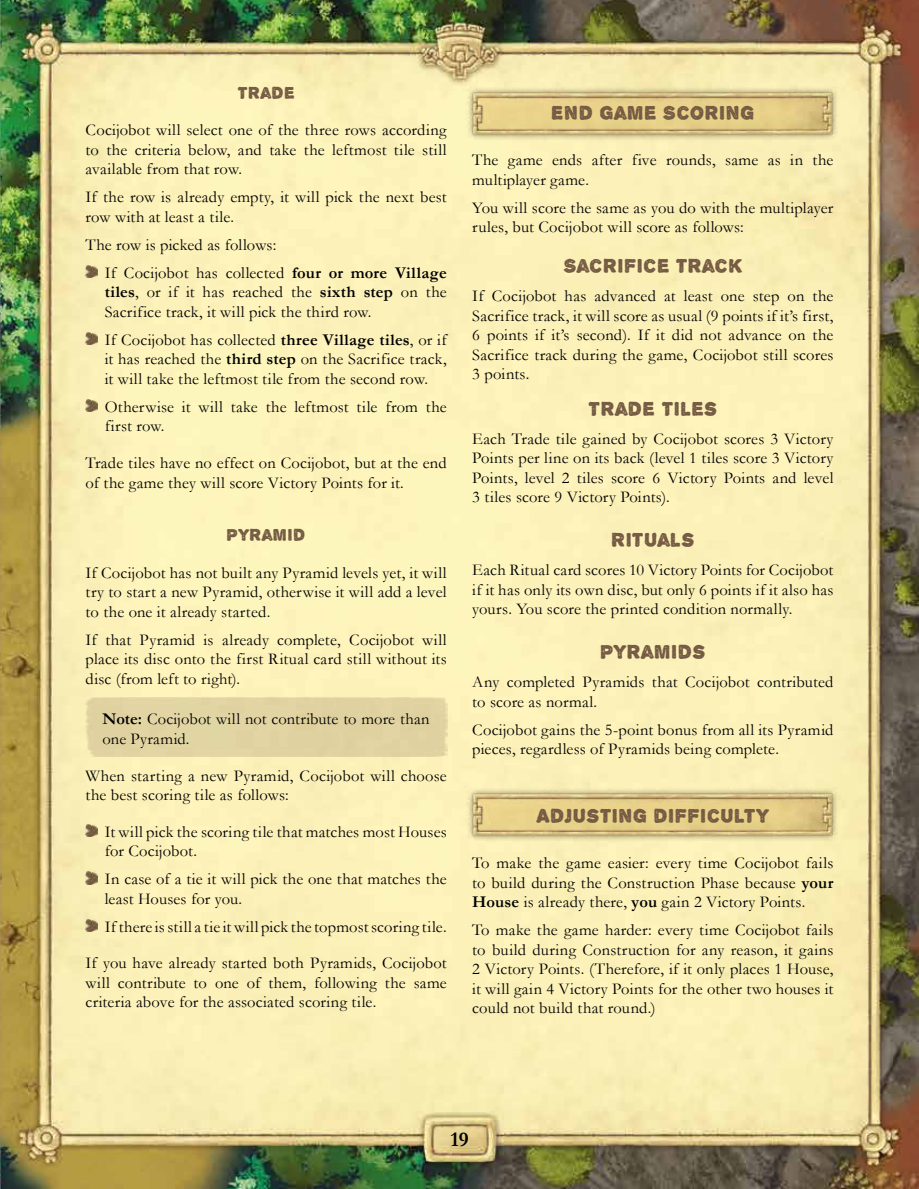
<style>
.page{position:relative;width:919px;height:1189px;background:#fff}
.page>*{position:absolute;margin:0;border:0;box-sizing:border-box;transform-origin:0 0}
.t1{font:21px "Alpha Echo";letter-spacing:.025em;color:#755b43}
.t2{font:700 21px "Garamond";color:#000}
.t3{font:18px "Alpha Echo";letter-spacing:.04em;color:#755b43}
.t4{font:16.5px/19.5px "Garamond";letter-spacing:.01em;color:#000}
.s1{font-weight:700}
</style>
<div class="page">
<img style="left:0;top:0;width:918px;height:1188px">
<svg style="left:85px;top:265px;width:12px;height:13px"></svg>
<svg style="left:85px;top:332px;width:12px;height:13px"></svg>
<svg style="left:85px;top:399px;width:12px;height:13px"></svg>
<div style="left:85px;top:697px;width:362px;height:59px;background:#e1d3a1"></div>
<svg style="left:85px;top:824px;width:12px;height:12px"></svg>
<svg style="left:85px;top:871px;width:12px;height:12px"></svg>
<svg style="left:85px;top:919px;width:12px;height:12px"></svg>
<img style="left:465px;top:85px;width:374px;height:57px">
<img style="left:465px;top:786px;width:374px;height:56px">
<p class="t3" style="left:237px;top:82px;width:59px">TRADE</p>
<p class="t4" style="left:85px;top:120px;width:362px;text-align:justify">Cocijobot will select one of the three rows according to the criteria below, and take the leftmost tile still available from that row.</p>
<p class="t4" style="left:85px;top:187px;width:362px">If the row is already empty, it will pick the next best row with at least a tile.</p>
<p class="t4" style="left:105px;top:230px;width:343px;line-height:28px;text-indent:-19px">The row is picked as follows:<br>If Cocijobot has collected <span class="s1">four or more Village</span></p>
<p class="t4" style="left:105px;top:282px;width:343px"><span class="s1">tiles</span>, or if it has reached the <span class="s1">sixth step</span> on the<br>Sacrifice track, it will pick the third row.</p>
<p class="t4" style="left:105px;top:329px;width:343px;text-align:justify">If Cocijobot has collected <span class="s1">three Village tiles</span>, or if it has reached the <span class="s1">third step</span> on the Sacrifice track, it will take the leftmost tile from the second row.</p>
<p class="t4" style="left:105px;top:396px;width:343px">Otherwise it will take the leftmost tile from the first row.</p>
<p class="t4" style="left:85px;top:452px;width:362px">Trade tiles have no effect on Cocijobot, but at the end of the game they will score Victory Points for it.</p>
<p class="t3" style="left:226px;top:524px;width:80px">PYRAMID</p>
<p class="t4" style="left:85px;top:562px;width:362px;text-align:justify">If Cocijobot has not built any Pyramid levels yet, it will try to start a new Pyramid, otherwise it will add a level to the one it already started.</p>
<p class="t4" style="left:85px;top:629px;width:362px;text-align:justify">If that Pyramid is already complete, Cocijobot will place its disc onto the first Ritual card still without its disc (from left to right).</p>
<p class="t4" style="left:102px;top:709px;width:328px"><span class="s1">Note:</span> Cocijobot will not contribute to more than one Pyramid.</p>
<p class="t4" style="left:85px;top:765px;width:362px">When starting a new Pyramid, Cocijobot will choose the best scoring tile as follows:</p>
<p class="t4" style="left:105px;top:821px;width:343px">It will pick the scoring tile that matches most Houses for Cocijobot.</p>
<p class="t4" style="left:105px;top:868px;width:343px">In case of a tie it will pick the one that matches the least Houses for you.</p>
<p class="t4" style="left:105px;top:916px;width:343px">If there is still a tie it will pick the topmost scoring tile.</p>
<p class="t4" style="left:85px;top:952px;width:362px;text-align:justify">If you have already started both Pyramids, Cocijobot will contribute to one of them, following the same criteria above for the associated scoring tile.</p>
<p class="t1" style="left:551px;top:101px;width:205px">END GAME SCORING</p>
<p class="t4" style="left:472px;top:150px;width:362px">The game ends after five rounds, same as in the multiplayer game.</p>
<p class="t4" style="left:472px;top:197px;width:362px">You will score the same as you do with the multiplayer rules, but Cocijobot will score as follows:</p>
<p class="t1" style="left:563px;top:254px;width:180px">SACRIFICE TRACK</p>
<p class="t4" style="left:472px;top:285px;width:362px;text-align:justify">If Cocijobot has advanced at least one step on the Sacrifice track, it will score as usual (9 points if it’s first, 6 points if it’s second). If it did not advance on the Sacrifice track during the game, Cocijobot still scores 3 points.</p>
<p class="t1" style="left:588px;top:396px;width:131px">TRADE TILES</p>
<p class="t4" style="left:472px;top:428px;width:362px;text-align:justify">Each Trade tile gained by Cocijobot scores 3 Victory Points per line on its back (level 1 tiles score 3 Victory Points, level 2 tiles score 6 Victory Points and level 3 tiles score 9 Victory Points).</p>
<p class="t1" style="left:610px;top:528px;width:85px">RITUALS</p>
<p class="t4" style="left:472px;top:560px;width:362px;text-align:justify">Each Ritual card scores 10 Victory Points for Cocijobot if it has only its own disc, but only 6 points if it also has yours. You score the printed condition normally.</p>
<p class="t1" style="left:599px;top:640px;width:107px">PYRAMIDS</p>
<p class="t4" style="left:472px;top:672px;width:362px">Any completed Pyramids that Cocijobot contributed to score as normal.</p>
<p class="t4" style="left:472px;top:719px;width:362px">Cocijobot gains the 5-point bonus from all its Pyramid pieces, regardless of Pyramids being complete.</p>
<p class="t1" style="left:537px;top:804px;width:232px">ADJUSTING DIFFICULTY</p>
<p class="t4" style="left:472px;top:852px;width:362px;text-align:justify">To make the game easier: every time Cocijobot fails to build during the Construction Phase because <span class="s1">your House</span> is already there, <span class="s1">you</span> gain 2 Victory Points.</p>
<p class="t4" style="left:472px;top:919px;width:362px;text-align:justify">To make the game harder: every time Cocijobot fails to build during Construction for any reason, it gains 2 Victory Points. (Therefore, if it only places 1 House, it will gain 4 Victory Points for the other two houses it could not build that round.)</p>
<p class="t2" style="left:450px;top:1124px;width:20px">19</p>
</div>
